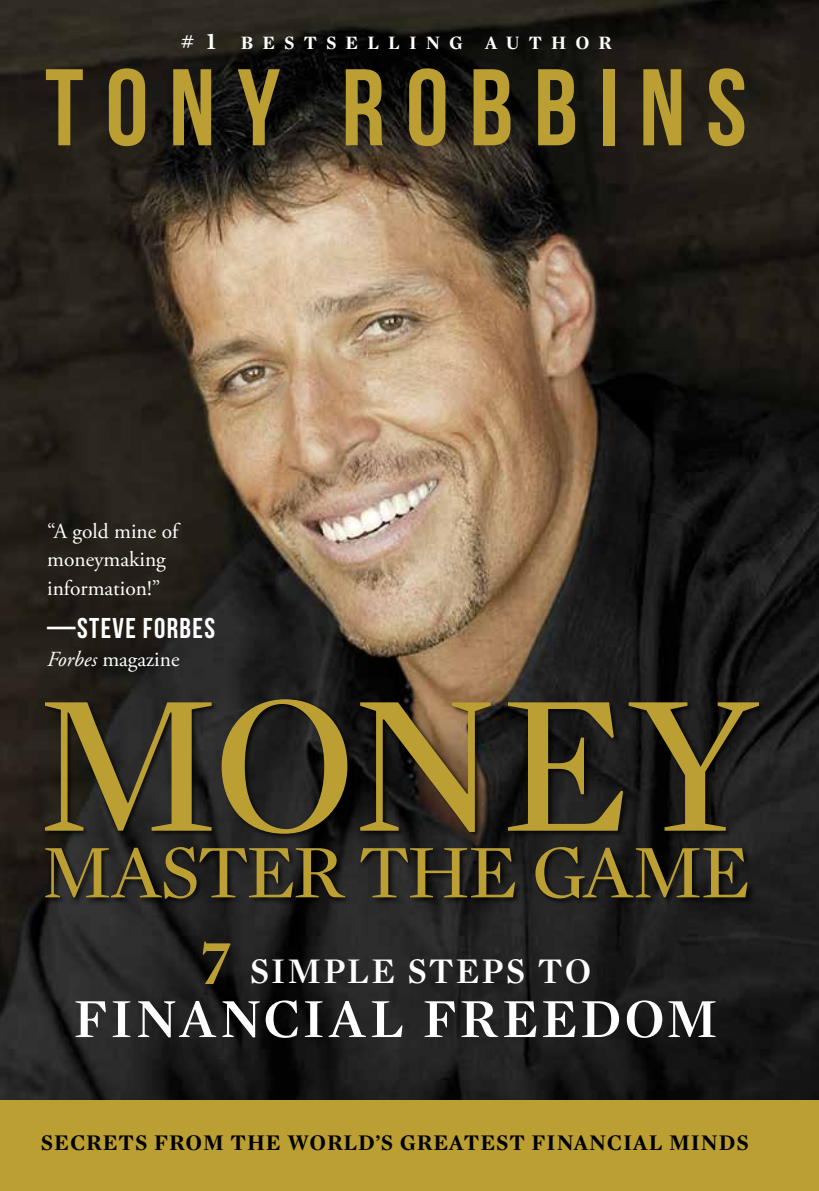
<style>
.page{position:relative;width:819px;height:1191px;background:#fff}
.page>*{position:absolute;margin:0;border:0;box-sizing:border-box;transform-origin:0 0}
.t1{font:201.6px "Mercury Display";letter-spacing:-.015em;color:#bb9f32}
.t2{font:108.6px "Bebas Neue";letter-spacing:.19em;color:#bb9f32}
.t3{font:77.1px "Mercury Display";letter-spacing:-.025em;color:#bb9f32}
.t4{font:600 56.1px "Mercury Display";letter-spacing:.05em;color:#fff}
.t5{font:600 36.75px "Mercury Display";letter-spacing:.055em;color:#fff}
.t6{font:28.65px "Bebas Neue";letter-spacing:.05em;color:#fff}
.t7{font:700 24.6px "Mercury Display";color:#fff}
.t8{font:700 22.8px "Mercury Display";letter-spacing:.04em;color:#000}
.t9{font:21.45px/28.7px "Adobe Garamond Pro";color:#fff}
.t10{font:700 19.35px "Mercury Display";letter-spacing:.475em;color:#fff}
.s1{font-style:italic}
.s2{font-weight:700;font-size:64.8px;color:#bb9f32}
</style>
<div class="page">
<img style="left:0;top:0;width:819px;height:1100px">
<div style="left:44px;top:698px;width:722px;height:208px;background:#000;opacity:.74"></div>
<div style="left:0;top:1100px;width:819px;height:91px;background:#bb9f32"></div>
<p class="t7" style="left:181px;top:27px;width:37px"># 1</p>
<p class="t10" style="left:241px;top:32px;width:372px">BESTSELLING AUTHOR</p>
<h2 class="t2" style="left:45px;top:48px;width:703px">TONY ROBBINS</h2>
<p class="t9" style="left:47px;top:517px;width:133px">“A gold mine of moneymaking information!”</p>
<h3 class="t6" style="left:47px;top:612px;width:170px">—STEVE FORBES</h3>
<p class="t9" style="left:47px;top:646px;width:134px"><span class="s1">Forbes</span> magazine</p>
<h1 class="t1" style="left:35px;top:651px;width:723px">MONEY</h1>
<h3 class="t3" style="left:41px;top:828px;width:710px">MASTER THE GAME</h3>
<h3 class="t5" style="left:200px;top:950px;width:393px"><span class="s2">7</span> SIMPLE STEPS TO</h3>
<h3 class="t4" style="left:74px;top:986px;width:645px">FINANCIAL FREEDOM</h3>
<p class="t8" style="left:41px;top:1129px;width:710px">SECRETS FROM THE WORLD’S GREATEST FINANCIAL MINDS</p>
</div>
